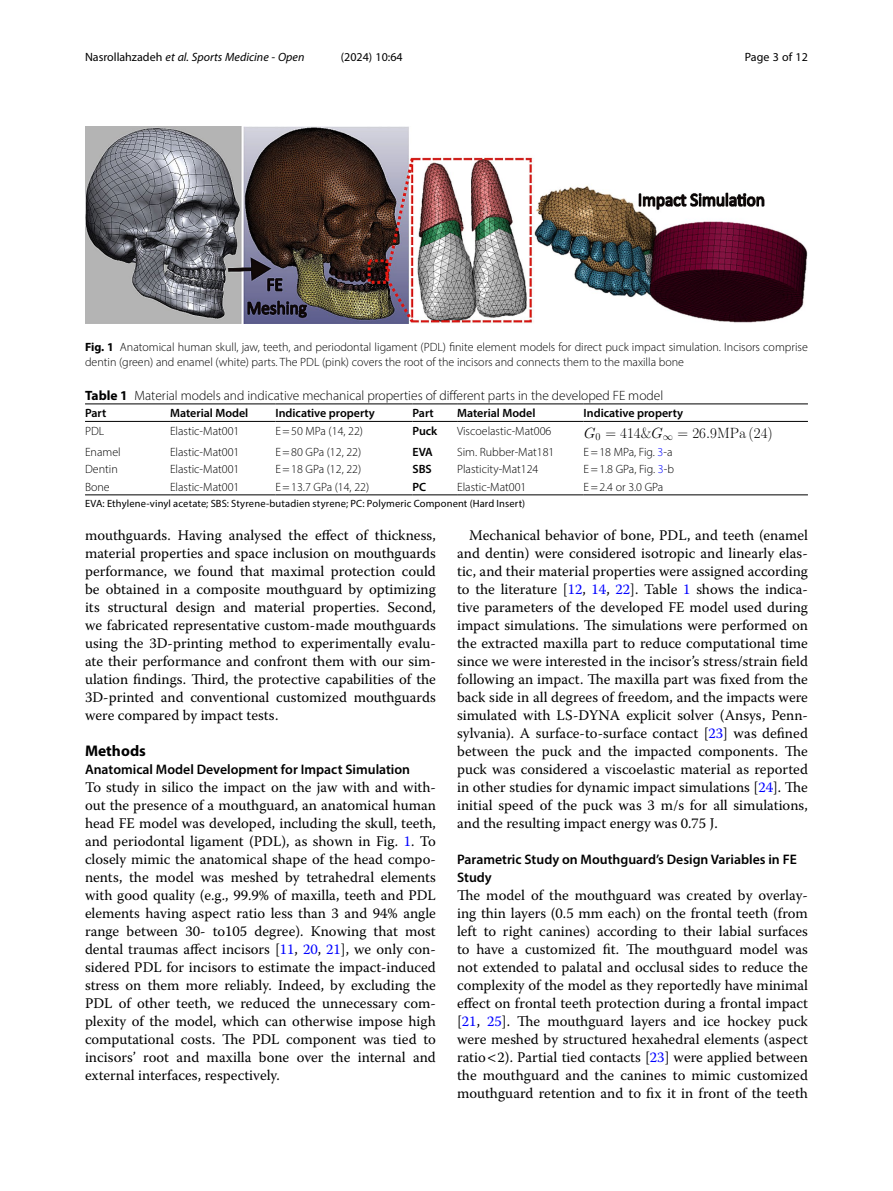
<style>
.page{position:relative;width:893px;height:1191px;background:#fff}
.page>*{position:absolute;margin:0;border:0;box-sizing:border-box;transform-origin:0 0}
.Head_1{font:700 15.45px "Myriad Pro";color:#000}
.t1{font:14.85px "CMR17";color:#000}
.Body_Text{font:14.7px/18px "Warnock Pro";color:#000;text-align:justify}
.Body_Text_Indent{font:14.7px/18px "Warnock Pro";color:#000;text-align:justify}
.Head_2{font:600 13.8px/18px "Myriad Pro";color:#000}
.Head_2_After_1{font:600 13.8px "Myriad Pro";color:#000}
.Table_Caption{font:300 13.5px "Myriad Pro";color:#000}
.Table_Body{font:300 12px "Myriad Pro";color:#000}
.Figure_Caption{font:300 12px/15px "Myriad Pro";color:#000}
.Table_Head{font:600 12px "Myriad Pro";color:#000}
.t2{font:italic 12px "Myriad Pro";color:#000}
.t3{font:12px "Myriad Pro";color:#000}
.Table_Body-2{font:600 12px "Myriad Pro";color:#000}
.Table_Footnote{font:10.5px "Myriad Pro";letter-spacing:.015em;color:#000}
.s1{font-style:normal}
.s2{font-weight:700}
.s3{font-family:"CMMI12"}
.s4{font-family:"SFRM1728"}
.s5{color:#00f}
</style>
<div class="page">
<hr style="left:85px;top:421px;width:85px;height:1px;background:#000">
<hr style="left:170px;top:403px;width:105px;height:1px;background:#000">
<hr style="left:170px;top:421px;width:105px;height:1px;background:#000">
<hr style="left:275px;top:403px;width:137px;height:1px;background:#000">
<hr style="left:275px;top:421px;width:137px;height:1px;background:#000">
<hr style="left:412px;top:403px;width:45px;height:1px;background:#000">
<hr style="left:412px;top:421px;width:45px;height:1px;background:#000">
<hr style="left:457px;top:403px;width:127px;height:1px;background:#000">
<hr style="left:457px;top:421px;width:127px;height:1px;background:#000">
<hr style="left:584px;top:403px;width:224px;height:1px;background:#000">
<hr style="left:584px;top:421px;width:224px;height:1px;background:#000">
<hr style="left:170px;top:494px;width:105px;height:1px;background:#000">
<hr style="left:275px;top:494px;width:137px;height:1px;background:#000">
<hr style="left:412px;top:494px;width:45px;height:1px;background:#000">
<hr style="left:457px;top:494px;width:127px;height:1px;background:#000">
<hr style="left:584px;top:494px;width:224px;height:1px;background:#000">
<hr style="left:85px;top:494px;width:85px;height:1px;background:#000">
<hr style="left:85px;top:403px;width:85px;height:1px;background:#000">
<img style="left:85px;top:126px;width:723px;height:198px">
<p class="t2" style="left:85px;top:50px;width:221px"><span class="s1">Nasrollahzadeh</span> et al. Sports Medicine - Open</p>
<p class="t3" style="left:341px;top:50px;width:63px">(2024) 10:64</p>
<p class="t3" style="left:745px;top:50px;width:65px">Page 3 of 12</p>
<p class="Figure_Caption" style="left:85px;top:339px;width:724px"><span class="s2">Fig. 1</span> Anatomical human skull, jaw, teeth, and periodontal ligament (PDL) finite element models for direct puck impact simulation. Incisors comprise dentin (green) and enamel (white) parts. The PDL (pink) covers the root of the incisors and connects them to the maxilla bone</p>
<p class="Table_Caption" style="left:85px;top:387px;width:580px"><span class="s2">Table 1</span> Material models and indicative mechanical properties of different parts in the developed FE model</p>
<p class="Table_Head" style="left:85px;top:405px;width:23px">Part</p>
<p class="Table_Head" style="left:170px;top:405px;width:80px">Material Model</p>
<p class="Table_Head" style="left:275px;top:405px;width:101px">Indicative property</p>
<p class="Table_Head" style="left:412px;top:405px;width:23px">Part</p>
<p class="Table_Head" style="left:457px;top:405px;width:80px">Material Model</p>
<p class="Table_Head" style="left:584px;top:405px;width:101px">Indicative property</p>
<p class="Table_Body" style="left:85px;top:423px;width:21px">PDL</p>
<p class="Table_Body" style="left:170px;top:423px;width:71px">Elastic-Mat001</p>
<p class="Table_Body" style="left:275px;top:423px;width:89px">E=50 MPa (14, 22)</p>
<p class="Table_Body-2" style="left:412px;top:423px;width:26px">Puck</p>
<p class="Table_Body" style="left:457px;top:423px;width:96px">Viscoelastic-Mat006</p>
<p class="t1" style="left:584px;top:426px;width:190px"><span class="s3">G</span><sub>0</sub> = 414&amp;<span class="s3">G</span><sub>∞</sub> = 26<span class="s3">.</span>9<span class="s4">MPa</span> (24)</p>
<p class="Table_Body" style="left:85px;top:444px;width:37px">Enamel</p>
<p class="Table_Body" style="left:170px;top:444px;width:71px">Elastic-Mat001</p>
<p class="Table_Body" style="left:275px;top:444px;width:87px">E=80 GPa (12, 22)</p>
<p class="Table_Body-2" style="left:412px;top:444px;width:22px">EVA</p>
<p class="Table_Body" style="left:457px;top:444px;width:99px">Sim. Rubber-Mat181</p>
<p class="Table_Body" style="left:584px;top:444px;width:90px">E=18 MPa, Fig. <span class="s5">3</span>-a</p>
<p class="Table_Body" style="left:85px;top:462px;width:34px">Dentin</p>
<p class="Table_Body" style="left:170px;top:462px;width:71px">Elastic-Mat001</p>
<p class="Table_Body" style="left:275px;top:462px;width:87px">E=18 GPa (12, 22)</p>
<p class="Table_Body-2" style="left:412px;top:461px;width:21px">SBS</p>
<p class="Table_Body" style="left:457px;top:462px;width:83px">Plasticity-Mat124</p>
<p class="Table_Body" style="left:584px;top:462px;width:92px">E=1.8 GPa, Fig. <span class="s5">3</span>-b</p>
<p class="Table_Body" style="left:85px;top:479px;width:26px">Bone</p>
<p class="Table_Body" style="left:170px;top:479px;width:71px">Elastic-Mat001</p>
<p class="Table_Body" style="left:275px;top:479px;width:95px">E=13.7 GPa (14, 22)</p>
<p class="Table_Body-2" style="left:412px;top:479px;width:15px">PC</p>
<p class="Table_Body" style="left:457px;top:479px;width:71px">Elastic-Mat001</p>
<p class="Table_Body" style="left:584px;top:479px;width:81px">E=2.4 or 3.0 GPa</p>
<p class="Table_Footnote" style="left:85px;top:497px;width:442px">EVA: Ethylene-vinyl acetate; SBS: Styrene-butadien styrene; PC: Polymeric Component (Hard Insert)</p>
<p class="Body_Text_Indent" style="left:85px;top:526px;width:352px">mouthguards. Having analysed the effect of thickness, material properties and space inclusion on mouthguards performance, we found that maximal protection could be obtained in a composite mouthguard by optimizing its structural design and material properties. Second, we fabricated representative custom-made mouthguards using the 3D-printing method to experimentally evalu&shy;ate their performance and confront them with our sim&shy;ulation findings. Third, the protective capabilities of the 3D-printed and conventional customized mouthguards were compared by impact tests.</p>
<p class="Head_1" style="left:85px;top:741px;width:62px">Methods</p>
<p class="Head_2_After_1" style="left:85px;top:761px;width:327px">Anatomical Model Development for Impact Simulation</p>
<p class="Body_Text" style="left:85px;top:778px;width:352px">To study in silico the impact on the jaw with and with&shy;out the presence of a mouthguard, an anatomical human head FE model was developed, including the skull, teeth, and periodontal ligament (PDL), as shown in Fig. <span class="s5">1</span>. To closely mimic the anatomical shape of the head compo&shy;nents, the model was meshed by tetrahedral elements with good quality (e.g., 99.9% of maxilla, teeth and PDL elements having aspect ratio less than 3 and 94% angle range between 30- to105 degree). Knowing that most dental traumas affect incisors [<span class="s5">11</span>, <span class="s5">20</span>, <span class="s5">21</span>], we only con&shy;sidered PDL for incisors to estimate the impact-induced stress on them more reliably. Indeed, by excluding the PDL of other teeth, we reduced the unnecessary com&shy;plexity of the model, which can otherwise impose high computational costs. The PDL component was tied to incisors’ root and maxilla bone over the internal and external interfaces, respectively.</p>
<p class="Body_Text_Indent" style="left:457px;top:526px;width:352px;text-indent:12px">Mechanical behavior of bone, PDL, and teeth (enamel and dentin) were considered isotropic and linearly elas&shy;tic, and their material properties were assigned according to the literature [<span class="s5">12</span>, <span class="s5">14</span>, <span class="s5">22</span>]. Table <span class="s5">1</span> shows the indica&shy;tive parameters of the developed FE model used during impact simulations. The simulations were performed on the extracted maxilla part to reduce computational time since we were interested in the incisor’s stress/strain field following an impact. The maxilla part was fixed from the back side in all degrees of freedom, and the impacts were simulated with LS-DYNA explicit solver (Ansys, Penn&shy;sylvania). A surface-to-surface contact [<span class="s5">23</span>] was defined between the puck and the impacted components. The puck was considered a viscoelastic material as reported in other studies for dynamic impact simulations [<span class="s5">24</span>]. The initial speed of the puck was 3 m/s for all simulations, and the resulting impact energy was 0.75 J.</p>
<p class="Head_2" style="left:457px;top:850px;width:341px">Parametric Study on Mouthguard’s Design Variables in FE<br>Study</p>
<p class="Body_Text" style="left:457px;top:886px;width:352px">The model of the mouthguard was created by overlay&shy;ing thin layers (0.5 mm each) on the frontal teeth (from left to right canines) according to their labial surfaces to have a customized fit. The mouthguard model was not extended to palatal and occlusal sides to reduce the complexity of the model as they reportedly have minimal effect on frontal teeth protection during a frontal impact [<span class="s5">21</span>, <span class="s5">25</span>]. The mouthguard layers and ice hockey puck were meshed by structured hexahedral elements (aspect ratio 2). Partial tied contacts [<span class="s5">23</span>] were applied between the mouthguard and the canines to mimic customized mouthguard retention and to fix it in front of the teeth</p>
</div>
